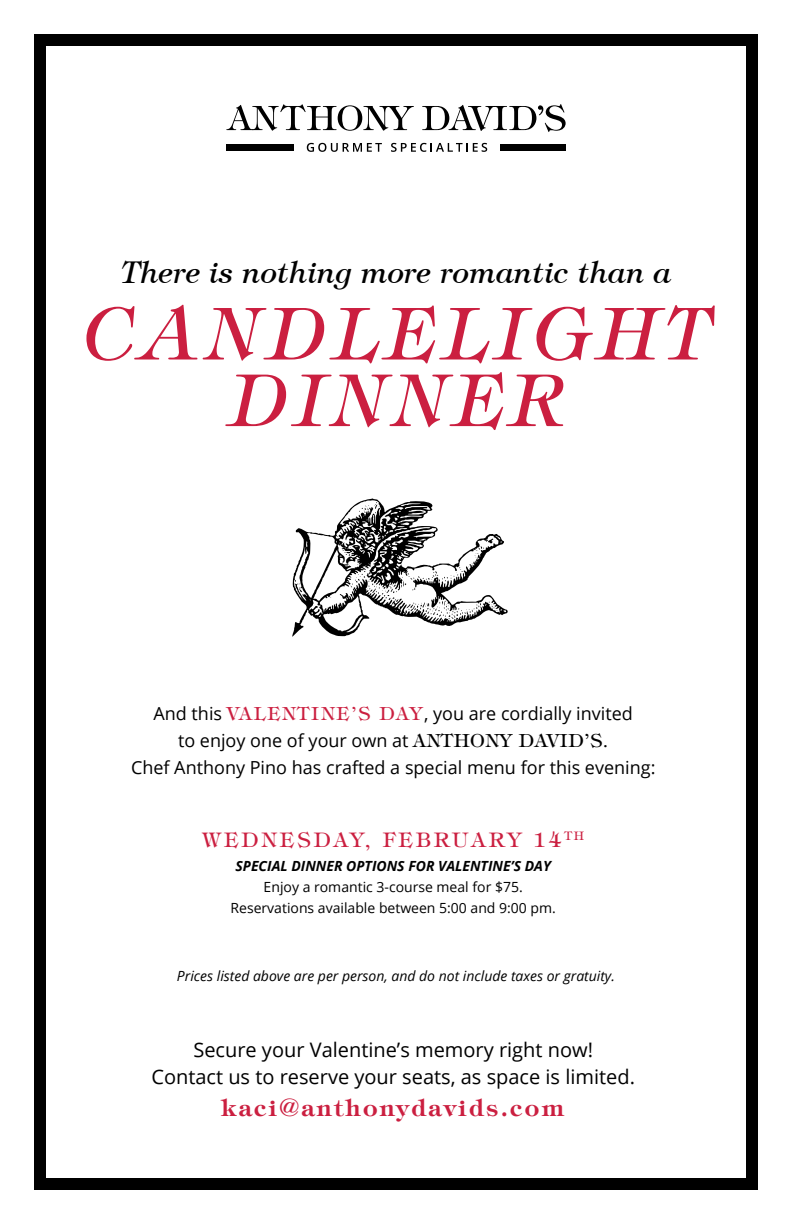
<style>
.page{position:relative;width:792px;height:1224px;background:#fff}
.page>*{position:absolute;margin:0;border:0;box-sizing:border-box;transform-origin:0 0}
.t1{font:italic 72px/66.6px "Tiffany LT";letter-spacing:.06em;color:#cb1f40;text-align:center}
.t2{font:italic 30px "Tiffany LT";color:#000}
.t3{font:600 24px "Tiffany LT";letter-spacing:.1em;color:#cb1f40}
.t4{font:20px/27px "Open Sans";color:#000;text-align:center}
.t5{font:20px "Tiffany LT";letter-spacing:.16em;color:#cb1f40}
.t6{font:18px/26.8px "Open Sans";color:#000;text-align:center}
.t7{font:14px/20.8px "Open Sans";color:#000;text-align:center}
.t8{font:italic 14px "Open Sans";color:#000}
.t9{font:italic 700 14px "Open Sans";color:#000}
.s1{font-family:"Tiffany LT";color:#cb1f40}
.s2{font-family:"Tiffany LT"}
</style>
<div class="page">
<svg style="left:307px;top:143px;width:75px;height:9px"></svg>
<svg style="left:391px;top:143px;width:96px;height:9px"></svg>
<svg style="left:226px;top:104px;width:188px;height:27px"></svg>
<svg style="left:422px;top:104px;width:144px;height:28px"></svg>
<div style="left:226px;top:144px;width:68px;height:6px;background:#000"></div>
<div style="left:500px;top:144px;width:66px;height:6px;background:#000"></div>
<div style="left:34px;top:34px;width:724px;height:1156px;border:12px solid #000"></div>
<svg style="left:292px;top:498px;width:216px;height:139px"></svg>
<h2 class="t2" style="left:121px;top:254px;width:552px">There is nothing more romantic than a</h2>
<h1 class="t1" style="left:82px;top:302px;width:630px">CANDLELIGHT<br>DINNER</h1>
<p class="t6" style="left:131px;top:700px;width:526px">And this <span class="s1">VALENTINE’S DAY</span>, you are cordially invited<br>to enjoy one of your own at <span class="s2">ANTHONY DAVID’S.<br></span>Chef Anthony Pino has crafted a special menu for this evening:</p>
<p class="t5" style="left:202px;top:827px;width:384px">WEDNESDAY, FEBRUARY 14 <sup>TH</sup></p>
<p class="t9" style="left:235px;top:857px;width:317px">SPECIAL DINNER OPTIONS FOR VALENTINE’S DAY</p>
<p class="t7" style="left:231px;top:876px;width:327px">Enjoy a romantic 3-course meal for $75.<br>Reservations available between 5:00 and 9:00 pm.</p>
<p class="t8" style="left:177px;top:966px;width:440px">Prices listed above are per person, and do not include taxes or gratuity.</p>
<p class="t4" style="left:151px;top:1036px;width:485px">Secure your Valentine’s memory right now!<br>Contact us to reserve your seats, as space is limited.</p>
<h3 class="t3" style="left:222px;top:1092px;width:344px">kaci@anthonydavids.com</h3>
</div>
